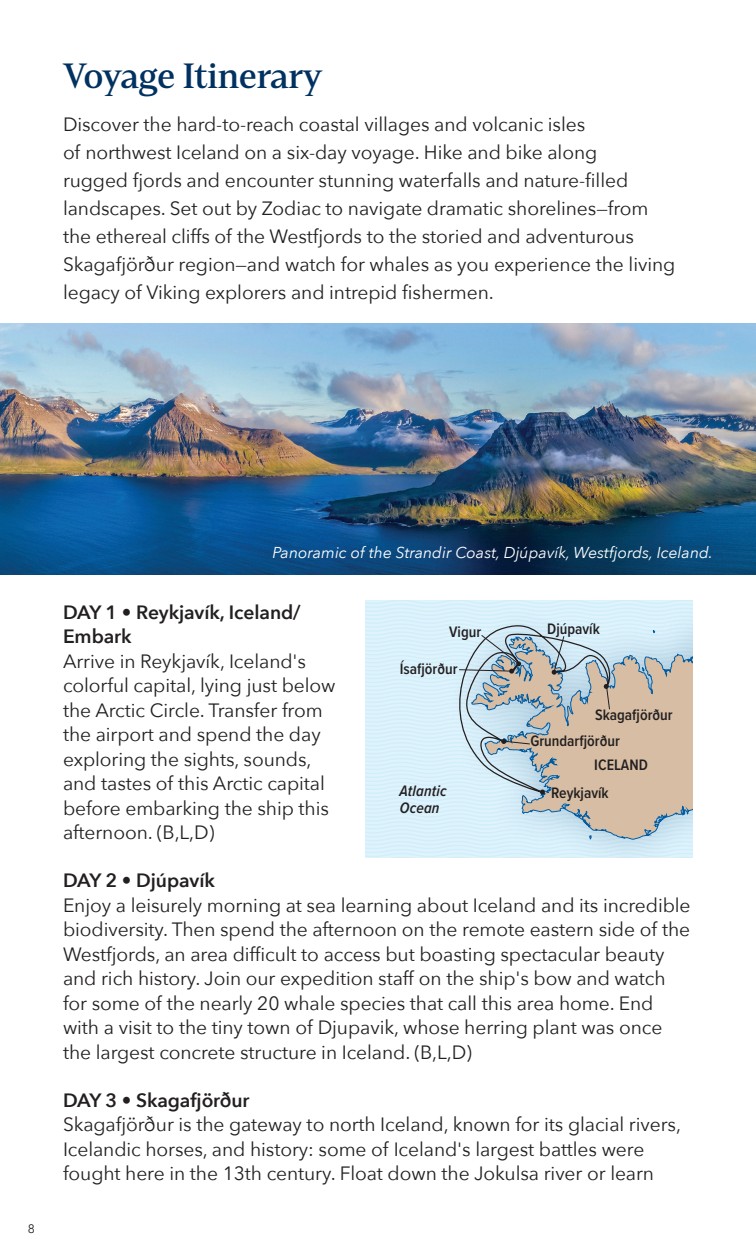
<style>
.page{position:relative;width:756px;height:1260px;background:#fff}
.page>*{position:absolute;margin:0;border:0;box-sizing:border-box;transform-origin:0 0}
.General_-_Headline_2{font:35px "Mandrelex Nor Dem";letter-spacing:-.02em;color:#003160}
.Itinerary_-_Body{font:19.25px/24.5px "Avenir Next";letter-spacing:-.005em;color:#231f20}
.Itinerary_-_Intro{font:19.25px/28px "Avenir Next";letter-spacing:-.005em;color:#231f20}
.Itinerary_-_Day_Location{font:600 19.25px/24.5px "Avenir Next";letter-spacing:-.005em;color:#231f20}
.Proxima__MAP_location_U_L{font:600 15.75px "Proxima Nova Cond";color:#231f20}
.Proxima__PHOTO_captions_black{font:italic 15.75px "Avenir Next";color:#fff}
.Proxima__MAP_location_U_L-2{font:italic 600 15.75px/16.8px "Proxima Nova Cond";letter-spacing:.01em;color:#231f20}
.t1{font:12.25px "Avenir Next";color:#231f20}
</style>
<div class="page">
<img style="left:0;top:324px;width:756px;height:251px">
<svg style="left:365px;top:600px;width:328px;height:257px;background:#cdd7d9"></svg>
<p class="General_-_Headline_2" style="left:63px;top:55px;width:261px">Voyage Itinerary</p>
<p class="Itinerary_-_Intro" style="left:63px;top:110px;width:614px">Discover the hard-to-reach coastal villages and volcanic isles<br>of northwest Iceland on a six-day voyage. Hike and bike along<br>rugged fjords and encounter stunning waterfalls and nature-filled landscapes. Set out by Zodiac to navigate dramatic shorelines—from the ethereal cliffs of the Westfjords to the storied and adventurous Skagafjörður region—and watch for whales as you experience the living legacy of Viking explorers and intrepid fishermen.</p>
<p class="t1" style="left:28px;top:1218px;width:9px">8</p>
<p class="Proxima__PHOTO_captions_black" style="left:272px;top:539px;width:442px">Panoramic of the Strandir Coast, Djúpavík, Westfjords, Iceland.</p>
<p class="Itinerary_-_Day_Location" style="left:63px;top:599px;width:239px">DAY 1 • Reykjavík, Iceland/<br>Embark</p>
<p class="Itinerary_-_Body" style="left:63px;top:648px;width:274px">Arrive in Reykjavík, Iceland's colorful capital, lying just below the Arctic Circle. Transfer from the airport and spend the day exploring the sights, sounds, and tastes of this Arctic capital before embarking the ship this afternoon. (B,L,D)</p>
<p class="Itinerary_-_Day_Location" style="left:63px;top:868px;width:153px">DAY 2 • Djúpavík</p>
<p class="Itinerary_-_Body" style="left:63px;top:892px;width:629px">Enjoy a leisurely morning at sea learning about Iceland and its incredible biodiversity. Then spend the afternoon on the remote eastern side of the Westfjords, an area difficult to access but boasting spectacular beauty and rich history. Join our expedition staff on the ship's bow and watch for some of the nearly 20 whale species that call this area home. End with a visit to the tiny town of Djupavik, whose herring plant was once the largest concrete structure in Iceland. (B,L,D)</p>
<p class="Itinerary_-_Day_Location" style="left:63px;top:1087px;width:188px">DAY 3 • Skagafjörður</p>
<p class="Itinerary_-_Body" style="left:63px;top:1112px;width:620px">Skagafjörður is the gateway to north Iceland, known for its glacial rivers,<br>Icelandic horses, and history: some of Iceland's largest battles were fought here in the 13th century. Float down the Jokulsa river or learn</p>
<p class="Proxima__MAP_location_U_L" style="left:547px;top:617px;width:54px">Djúpavík</p>
<p class="Proxima__MAP_location_U_L" style="left:449px;top:620px;width:34px">Vigur</p>
<p class="Proxima__MAP_location_U_L" style="left:400px;top:657px;width:59px">Ísafjörður</p>
<p class="Proxima__MAP_location_U_L" style="left:595px;top:703px;width:79px">Skagafjörður</p>
<p class="Proxima__MAP_location_U_L" style="left:530px;top:729px;width:91px">Grundarfjörður</p>
<p class="Proxima__MAP_location_U_L" style="left:594px;top:753px;width:55px">ICELAND</p>
<p class="Proxima__MAP_location_U_L" style="left:551px;top:782px;width:59px">Reykjavík</p>
<p class="Proxima__MAP_location_U_L-2" style="left:400px;top:782px;width:49px">Atlantic<br>Ocean</p>
</div>
